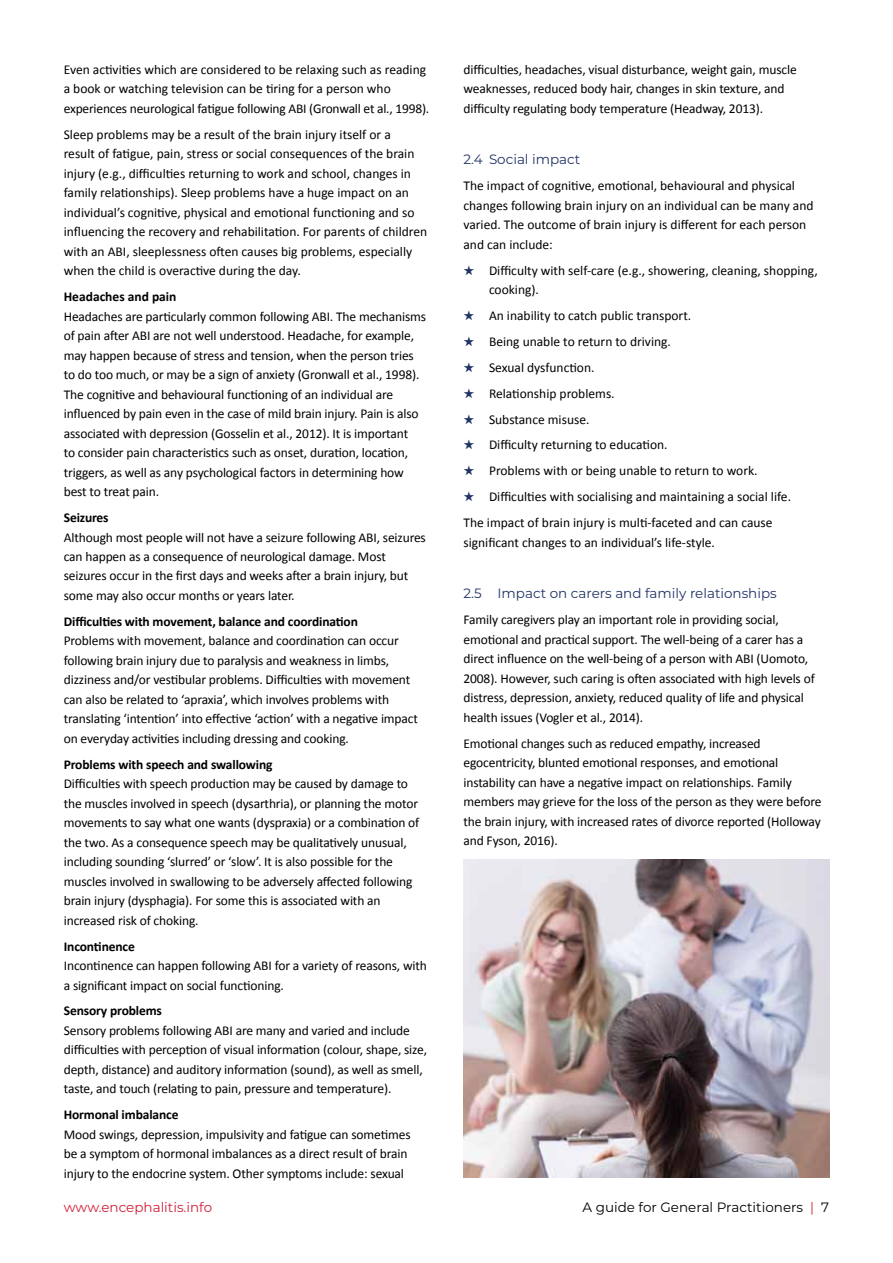
<style>
.page{position:relative;width:893px;height:1263px;background:#fff}
.page>*{position:absolute;margin:0;border:0;box-sizing:border-box;transform-origin:0 0}
.t1{font:13.5px/19.5px "Calibri";letter-spacing:-.01em;color:#000}
.t2{font:700 13.5px "Calibri";letter-spacing:-.01em;color:#000}
.t3{font:13.5px "Montserrat";color:#213365}
.t4{font:13.5px "Montserrat";color:#000}
.t5{font:13.5px "Montserrat";color:#d21f39}
.s1{color:#213365}
.s2{color:#d21f39}
</style>
<div class="page">
<img style="left:463px;top:859px;width:366px;height:319px">
<p class="t1" style="left:64px;top:59px;width:367px">Even activities which are considered to be relaxing such as reading a book or watching television can be tiring for a person who experiences neurological fatigue following ABI (Gronwall et al., 1998).</p>
<p class="t1" style="left:64px;top:124px;width:365px">Sleep problems may be a result of the brain injury itself or a<br>result of fatigue, pain, stress or social consequences of the brain injury (e.g., difficulties returning to work and school, changes in family relationships). Sleep problems have a huge impact on an individual’s cognitive, physical and emotional functioning and so influencing the recovery and rehabilitation. For parents of children with an ABI, sleeplessness often causes big problems, especially when the child is overactive during the day.</p>
<p class="t2" style="left:64px;top:288px;width:114px">Headaches and pain</p>
<p class="t1" style="left:64px;top:306px;width:364px">Headaches are particularly common following ABI. The mechanisms of pain after ABI are not well understood. Headache, for example, may happen because of stress and tension, when the person tries to do too much, or may be a sign of anxiety (Gronwall et al., 1998).<br>The cognitive and behavioural functioning of an individual are influenced by pain even in the case of mild brain injury. Pain is also associated with depression (Gosselin et al., 2012). It is important<br>to consider pain characteristics such as onset, duration, location, triggers, as well as any psychological factors in determining how best to treat pain.</p>
<p class="t2" style="left:64px;top:509px;width:46px">Seizures</p>
<p class="t1" style="left:64px;top:527px;width:364px">Although most people will not have a seizure following ABI, seizures can happen as a consequence of neurological damage. Most seizures occur in the first days and weeks after a brain injury, but some may also occur months or years later.</p>
<p class="t2" style="left:64px;top:613px;width:296px">Difficulties with movement, balance and coordination</p>
<p class="t1" style="left:64px;top:630px;width:356px">Problems with movement, balance and coordination can occur following brain injury due to paralysis and weakness in limbs, dizziness and/or vestibular problems. Difficulties with movement can also be related to ‘apraxia’, which involves problems with translating ‘intention’ into effective ‘action’ with a negative impact on everyday activities including dressing and cooking.</p>
<p class="t2" style="left:64px;top:756px;width:210px">Problems with speech and swallowing</p>
<p class="t1" style="left:64px;top:773px;width:357px">Difficulties with speech production may be caused by damage to the muscles involved in speech (dysarthria), or planning the motor movements to say what one wants (dyspraxia) or a combination of the two. As a consequence speech may be qualitatively unusual, including sounding ‘slurred’ or ‘slow’. It is also possible for the muscles involved in swallowing to be adversely affected following brain injury (dysphagia). For some this is associated with an increased risk of choking.</p>
<p class="t2" style="left:64px;top:938px;width:73px">Incontinence</p>
<p class="t1" style="left:64px;top:955px;width:365px">Incontinence can happen following ABI for a variety of reasons, with a significant impact on social functioning.</p>
<p class="t2" style="left:64px;top:1002px;width:100px">Sensory problems</p>
<p class="t1" style="left:64px;top:1020px;width:365px">Sensory problems following ABI are many and varied and include difficulties with perception of visual information (colour, shape, size, depth, distance) and auditory information (sound), as well as smell, taste, and touch (relating to pain, pressure and temperature).</p>
<p class="t2" style="left:64px;top:1106px;width:116px">Hormonal imbalance</p>
<p class="t1" style="left:64px;top:1124px;width:348px">Mood swings, depression, impulsivity and fatigue can sometimes be a symptom of hormonal imbalances as a direct result of brain injury to the endocrine system. Other symptoms include: sexual</p>
<p class="t1" style="left:463px;top:59px;width:335px">difficulties, headaches, visual disturbance, weight gain, muscle weaknesses, reduced body hair, changes in skin texture, and difficulty regulating body temperature (Headway, 2013).</p>
<p class="t3" style="left:463px;top:150px;width:118px">2.4 Social impact</p>
<p class="t1" style="left:463px;top:175px;width:352px">The impact of cognitive, emotional, behavioural and physical changes following brain injury on an individual can be many and varied. The outcome of brain injury is different for each person and can include:</p>
<p class="t1" style="left:489px;top:260px;width:330px;text-indent:-26px"><span class="s1">★</span> Difficulty with self-care (e.g., showering, cleaning, shopping, cooking).</p>
<p class="t1" style="left:463px;top:305px;width:229px"><span class="s1">★</span> An inability to catch public transport.</p>
<p class="t1" style="left:463px;top:331px;width:209px"><span class="s1">★</span> Being unable to return to driving.</p>
<p class="t1" style="left:463px;top:357px;width:133px"><span class="s1">★</span> Sexual dysfunction.</p>
<p class="t1" style="left:463px;top:383px;width:153px"><span class="s1">★</span> Relationship problems.</p>
<p class="t1" style="left:463px;top:409px;width:128px"><span class="s1">★</span> Substance misuse.</p>
<p class="t1" style="left:463px;top:435px;width:206px"><span class="s1">★</span> Difficulty returning to education.</p>
<p class="t1" style="left:463px;top:460px;width:296px"><span class="s1">★</span> Problems with or being unable to return to work.</p>
<p class="t1" style="left:463px;top:483px;width:329px;line-height:26px"><span class="s1">★</span> Difficulties with socialising and maintaining a social life.<br>The impact of brain injury is multi-faceted and can cause</p>
<p class="t1" style="left:463px;top:532px;width:253px">significant changes to an individual’s life-style.</p>
<p class="t3" style="left:463px;top:584px;width:315px">2.5 Impact on carers and family relationships</p>
<p class="t1" style="left:463px;top:609px;width:353px">Family caregivers play an important role in providing social, emotional and practical support. The well-being of a carer has a direct influence on the well-being of a person with ABI (Uomoto, 2008). However, such caring is often associated with high levels of distress, depression, anxiety, reduced quality of life and physical health issues (Vogler et al., 2014).</p>
<p class="t1" style="left:463px;top:733px;width:359px">Emotional changes such as reduced empathy, increased egocentricity, blunted emotional responses, and emotional instability can have a negative impact on relationships. Family members may grieve for the loss of the person as they were before the brain injury, with increased rates of divorce reported (Holloway and Fyson, 2016).</p>
<p class="t5" style="left:64px;top:1198px;width:150px">www.encephalitis.info</p>
<p class="t4" style="left:582px;top:1198px;width:248px">A guide for General Practitioners <span class="s2">|</span> 7</p>
</div>
